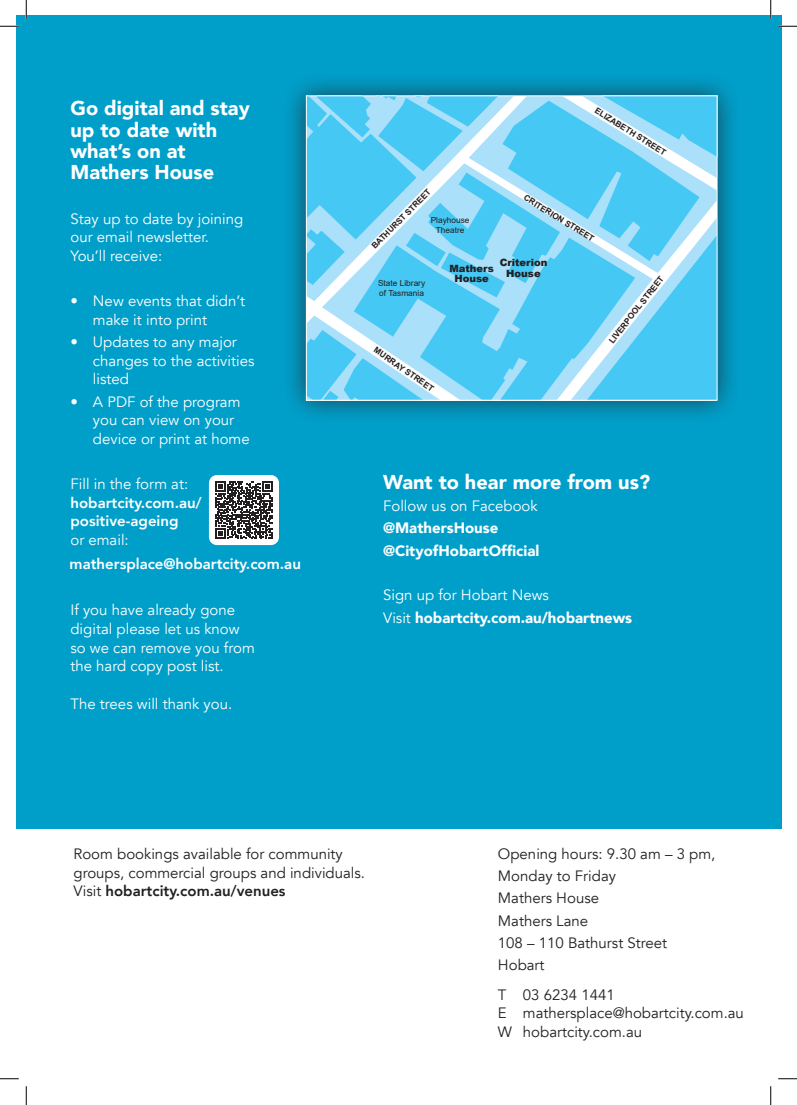
<style>
.page{position:relative;width:797px;height:1105px;background:#fff}
.page>*{position:absolute;margin:0;border:0;box-sizing:border-box;transform-origin:0 0}
.Body_Text{font:900 20px/21.2px "Avenir";color:#fff}
.Body_Text-2{font:15px/18.8px "Avenir";color:#fff}
.Body_Text-3{font:15px/18.8px "Avenir";color:#231f20}
.Body_Text-4{font:800 15px/18.8px "Avenir";color:#fff}
.Body_Text-5{font:900 15px "Avenir";color:#fff}
.t1{font:900 10px/10.8px "Arial";color:#231f20;text-align:center}
.t2{font:700 8.38px "Arial";color:#231f20}
.t3{font:8.38px/10px "Arial";color:#231f20}
.s1{font-weight:400}
.s2{font-weight:800}
</style>
<div class="page">
<div style="left:16px;top:16px;width:765px;height:813px;background:#009fca"></div>
<div style="left:282px;top:71px;width:459px;height:354px;background:#231f20;opacity:.75"></div>
<svg style="left:308px;top:97px;width:407px;height:302px;background:#74d4f6"></svg>
<div style="left:306px;top:95px;width:411px;height:306px;border:1px solid #fff"></div>
<div style="left:209px;top:475px;width:70px;height:70px;background:#fff;border-radius:8px"></div>
<svg style="left:215px;top:481px;width:58px;height:58px"></svg>
<svg style="left:0;top:25px;width:19px;height:2px"></svg>
<svg style="left:778px;top:25px;width:19px;height:2px"></svg>
<svg style="left:0;top:1078px;width:19px;height:1px"></svg>
<svg style="left:778px;top:1078px;width:19px;height:1px"></svg>
<svg style="left:25px;top:0;width:2px;height:19px"></svg>
<svg style="left:25px;top:1086px;width:2px;height:19px"></svg>
<svg style="left:770px;top:0;width:1px;height:19px"></svg>
<svg style="left:770px;top:1086px;width:1px;height:19px"></svg>
<p class="Body_Text" style="left:70px;top:97px;width:181px">Go digital and stay up to date with what’s on at<br>Mathers House</p>
<p class="Body_Text-2" style="left:70px;top:209px;width:174px">Stay up to date by joining our email newsletter.<br>You’ll receive:</p>
<p class="Body_Text-2" style="left:93px;top:292px;width:153px;text-indent:-22px">• New events that didn’t make it into print</p>
<p class="Body_Text-2" style="left:93px;top:333px;width:163px;text-indent:-22px">• Updates to any major changes to the activities listed</p>
<p class="Body_Text-2" style="left:93px;top:392px;width:158px;text-indent:-22px">• A PDF of the program you can view on your device or print at home</p>
<p class="Body_Text-2" style="left:70px;top:474px;width:119px">Fill in the form at:</p>
<p class="Body_Text-4" style="left:70px;top:493px;width:133px">hobartcity.com.au/ positive-ageing<br><span class="s1">or email:</span></p>
<p class="Body_Text-4" style="left:70px;top:554px;width:233px">mathersplace@hobartcity.com.au</p>
<p class="Body_Text-2" style="left:70px;top:601px;width:186px">If you have already gone digital please let us know so we can remove you from the hard copy post list.</p>
<p class="Body_Text-2" style="left:70px;top:694px;width:163px">The trees will thank you.</p>
<p class="t2" style="left:599px;top:105px;width:83px;rotate:32deg">ELIZABETH STREET</p>
<p class="t2" style="left:368px;top:243px;width:82px;rotate:-45deg">BATHURST STREET</p>
<p class="t2" style="left:528px;top:192px;width:82px;rotate:32deg">CRITERION STREET</p>
<p class="t3" style="left:431px;top:215px;width:40px;text-align:center">Playhouse<br>Theatre</p>
<p class="t1" style="left:449px;top:262px;width:46px">Mathers<br>House</p>
<p class="t1" style="left:499px;top:257px;width:49px">Criterion<br>House</p>
<p class="t3" style="left:378px;top:278px;width:49px">State Library of Tasmania</p>
<p class="t2" style="left:378px;top:344px;width:72px;rotate:35deg">MURRAY STREET</p>
<p class="t2" style="left:606px;top:339px;width:85px;rotate:-52deg">LIVERPOOL STREET</p>
<p class="Body_Text" style="left:383px;top:471px;width:268px">Want to hear more from us?</p>
<p class="Body_Text-2" style="left:383px;top:497px;width:156px">Follow us on Facebook</p>
<p class="Body_Text-5" style="left:383px;top:515px;width:117px">@MathersHouse</p>
<p class="Body_Text-5" style="left:383px;top:538px;width:158px">@CityofHobartOfficial</p>
<p class="Body_Text-2" style="left:383px;top:586px;width:167px">Sign up for Hobart News</p>
<p class="Body_Text-5" style="left:383px;top:604px;width:250px"><span class="s1">Visit</span> hobartcity.com.au/hobartnews</p>
<p class="Body_Text-3" style="left:73px;top:844px;width:293px">Room bookings available for community groups, commercial groups and individuals.<br>Visit <span class="s2">hobartcity.com.au/venues</span></p>
<p class="Body_Text-3" style="left:498px;top:844px;width:219px">Opening hours: 9.30 am – 3 pm,</p>
<p class="Body_Text-3" style="left:498px;top:867px;width:120px">Monday to Friday</p>
<p class="Body_Text-3" style="left:498px;top:889px;width:103px">Mathers House</p>
<p class="Body_Text-3" style="left:498px;top:911px;width:92px">Mathers Lane</p>
<p class="Body_Text-3" style="left:498px;top:934px;width:171px">108 – 110 Bathurst Street</p>
<p class="Body_Text-3" style="left:498px;top:956px;width:48px">Hobart</p>
<p class="Body_Text-3" style="left:498px;top:985px;width:247px">T 03 6234 1441<br>E mathersplace@hobartcity.com.au</p>
<p class="Body_Text-3" style="left:498px;top:1023px;width:146px">W hobartcity.com.au</p>
</div>
